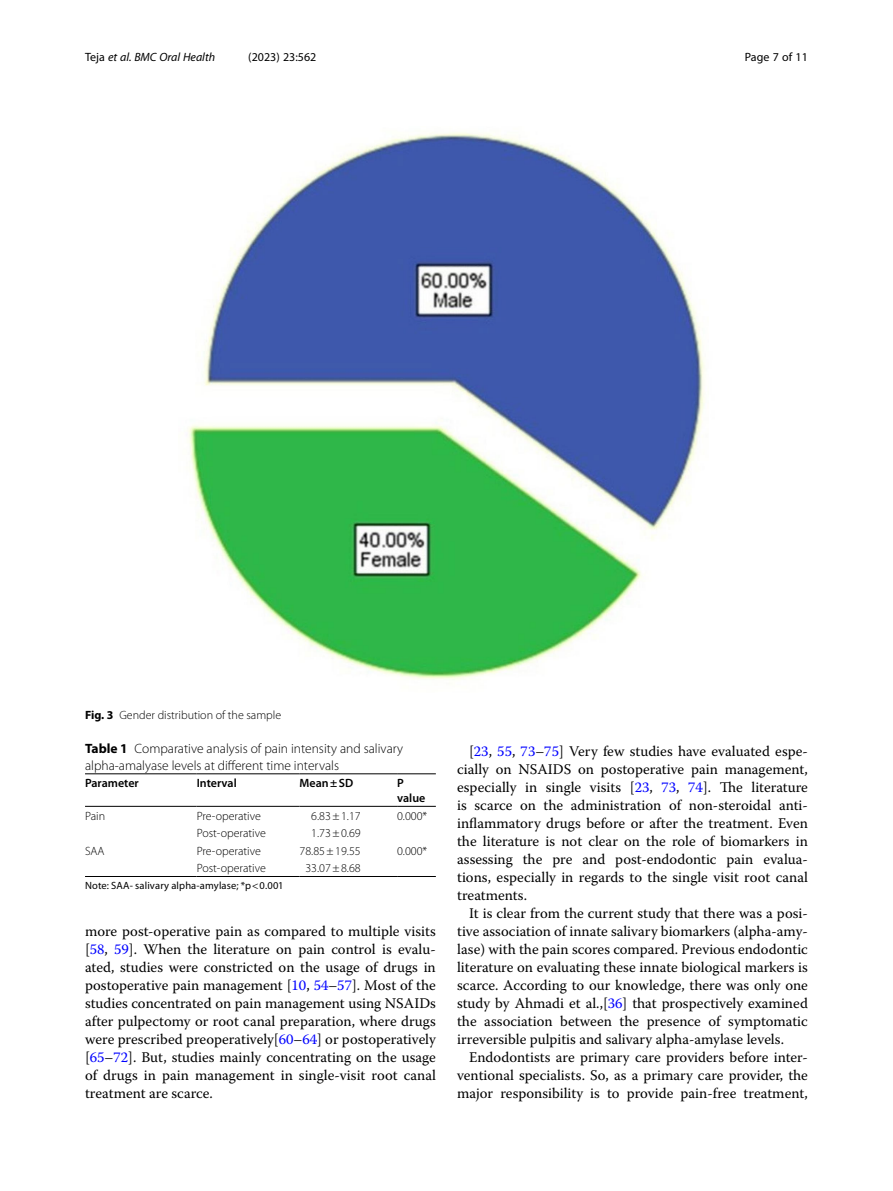
<style>
.page{position:relative;width:893px;height:1191px;background:#fff}
.page>*{position:absolute;margin:0;border:0;box-sizing:border-box;transform-origin:0 0}
.Body_Text_Indent{font:14.7px/18px "Warnock Pro";color:#000;text-align:justify}
.Table_Caption{font:300 13.5px/16.5px "Myriad Pro";color:#000}
.Table_Body{font:300 12px "Myriad Pro";color:#000}
.Table_Body_Tab1___2{font:300 12px "Myriad Pro";color:#000}
.Figure_Caption{font:300 12px "Myriad Pro";color:#000}
.Table_Head{font:600 12px/15px "Myriad Pro";color:#000}
.t1{font:italic 12px "Myriad Pro";color:#000}
.t2{font:12px "Myriad Pro";color:#000}
.Table_Footnote{font:10.5px "Myriad Pro";letter-spacing:.01em;color:#000}
.s1{font-style:normal}
.s2{font-weight:700}
.s3{color:#00f}
</style>
<div class="page">
<hr style="left:397px;top:876px;width:39px;height:1px;background:#000">
<hr style="left:85px;top:806px;width:112px;height:1px;background:#000">
<hr style="left:197px;top:773px;width:103px;height:1px;background:#000">
<hr style="left:197px;top:806px;width:103px;height:1px;background:#000">
<hr style="left:300px;top:773px;width:97px;height:1px;background:#000">
<hr style="left:300px;top:806px;width:97px;height:1px;background:#000">
<hr style="left:397px;top:773px;width:39px;height:1px;background:#000">
<hr style="left:397px;top:806px;width:39px;height:1px;background:#000">
<hr style="left:197px;top:876px;width:103px;height:1px;background:#000">
<hr style="left:300px;top:876px;width:97px;height:1px;background:#000">
<hr style="left:85px;top:876px;width:112px;height:1px;background:#000">
<hr style="left:85px;top:773px;width:112px;height:1px;background:#000">
<img style="left:188px;top:132px;width:517px;height:548px">
<p class="t1" style="left:85px;top:50px;width:132px"><span class="s1">Teja</span> et al. BMC Oral Health</p>
<p class="t2" style="left:248px;top:50px;width:70px">(2023) 23:562</p>
<p class="t2" style="left:745px;top:50px;width:65px">Page 7 of 11</p>
<p class="Figure_Caption" style="left:85px;top:708px;width:198px"><span class="s2">Fig. 3</span> Gender distribution of the sample</p>
<p class="Table_Caption" style="left:85px;top:740px;width:320px"><span class="s2">Table 1</span> Comparative analysis of pain intensity and salivary alpha-amalyase levels at different time intervals</p>
<p class="Table_Head" style="left:85px;top:775px;width:55px">Parameter</p>
<p class="Table_Head" style="left:197px;top:775px;width:42px">Interval</p>
<p class="Table_Head" style="left:300px;top:775px;width:55px">Mean±SD</p>
<p class="Table_Head" style="left:397px;top:775px;width:30px">P value</p>
<p class="Table_Body" style="left:85px;top:809px;width:22px">Pain</p>
<p class="Table_Body" style="left:197px;top:809px;width:66px">Pre-operative</p>
<p class="Table_Body_Tab1___2" style="left:311px;top:809px;width:51px">6.83±1.17</p>
<p class="Table_Body" style="left:397px;top:809px;width:32px">0.000*</p>
<p class="Table_Body" style="left:197px;top:826px;width:71px">Post-operative</p>
<p class="Table_Body_Tab1___2" style="left:311px;top:826px;width:51px">1.73±0.69</p>
<p class="Table_Body" style="left:85px;top:844px;width:21px">SAA</p>
<p class="Table_Body" style="left:197px;top:844px;width:66px">Pre-operative</p>
<p class="Table_Body_Tab1___2" style="left:300px;top:844px;width:63px">78.85±19.55</p>
<p class="Table_Body" style="left:397px;top:844px;width:32px">0.000*</p>
<p class="Table_Body" style="left:197px;top:861px;width:71px">Post-operative</p>
<p class="Table_Body_Tab1___2" style="left:305px;top:861px;width:57px">33.07±8.68</p>
<p class="Table_Footnote" style="left:85px;top:878px;width:200px">Note: SAA- salivary alpha-amylase; *p 0.001</p>
<p class="Body_Text_Indent" style="left:85px;top:922px;width:352px">more post-operative pain as compared to multiple visits [<span class="s3">58</span>, <span class="s3">59</span>]. When the literature on pain control is evalu&shy;ated, studies were constricted on the usage of drugs in postoperative pain management [<span class="s3">10</span>, <span class="s3">54</span>–<span class="s3">57</span>]. Most of the studies concentrated on pain management using NSAIDs after pulpectomy or root canal preparation, where drugs were prescribed preoperatively[<span class="s3">60</span>–<span class="s3">64</span>] or postoperatively [<span class="s3">65</span>–<span class="s3">72</span>]. But, studies mainly concentrating on the usage of drugs in pain management in single-visit root canal treatment are scarce.</p>
<p class="Body_Text_Indent" style="left:457px;top:742px;width:352px;text-indent:12px">[<span class="s3">23</span>, <span class="s3">55</span>, <span class="s3">73</span>–<span class="s3">75</span>] Very few studies have evaluated espe&shy;cially on NSAIDS on postoperative pain management, especially in single visits [<span class="s3">23</span>, <span class="s3">73</span>, <span class="s3">74</span>]. The literature is scarce on the administration of non-steroidal anti&shy;inflammatory drugs before or after the treatment. Even the literature is not clear on the role of biomarkers in assessing the pre and post-endodontic pain evalua&shy;tions, especially in regards to the single visit root canal treatments.</p>
<p class="Body_Text_Indent" style="left:457px;top:904px;width:352px;text-indent:12px">It is clear from the current study that there was a posi&shy;tive association of innate salivary biomarkers (alpha-amy&shy;lase) with the pain scores compared. Previous endodontic literature on evaluating these innate biological markers is scarce. According to our knowledge, there was only one study by Ahmadi et al.,[<span class="s3">36</span>] that prospectively examined the association between the presence of symptomatic irreversible pulpitis and salivary alpha-amylase levels.</p>
<p class="Body_Text_Indent" style="left:457px;top:1048px;width:352px;text-indent:12px">Endodontists are primary care providers before inter&shy;ventional specialists. So, as a primary care provider, the major responsibility is to provide pain-free treatment,</p>
</div>
